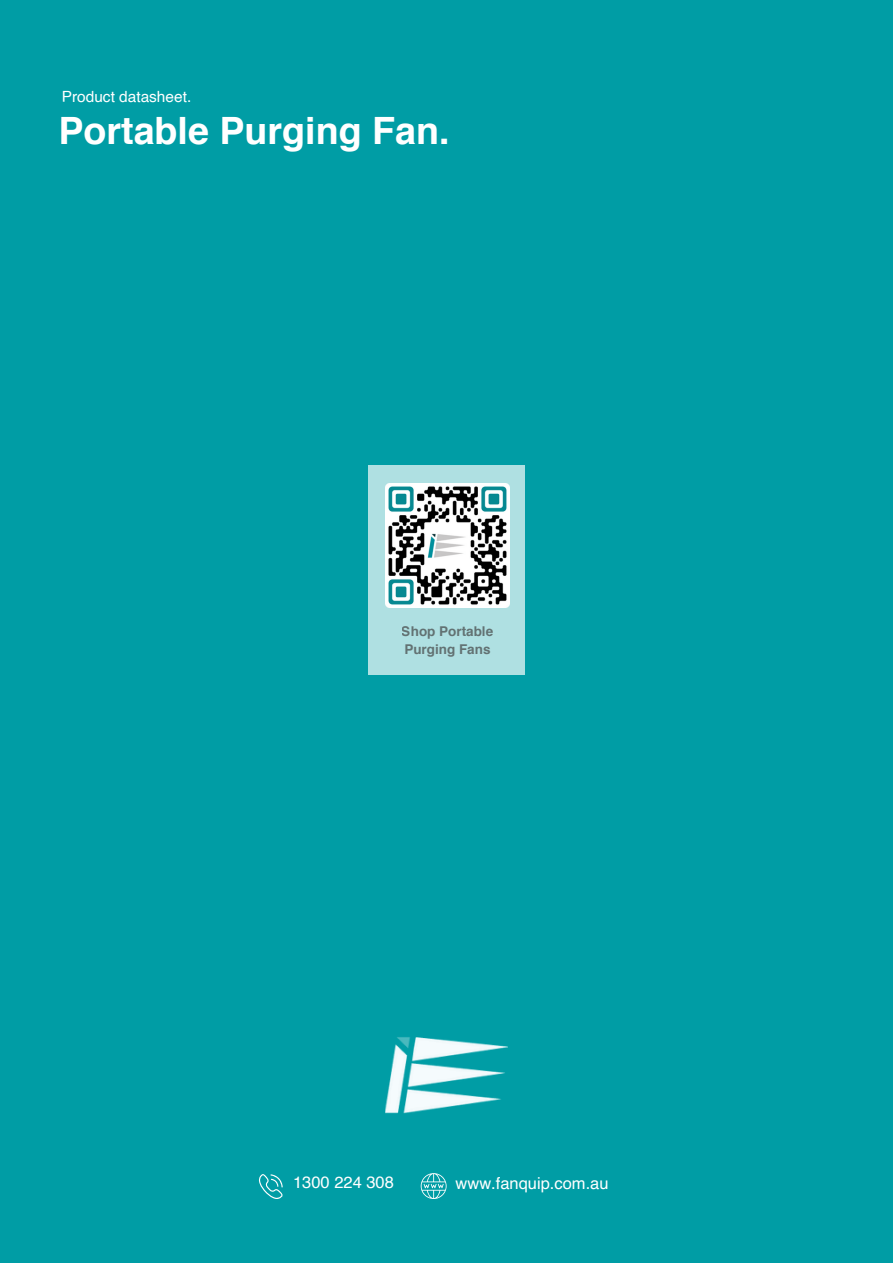
<style>
.page{position:relative;width:893px;height:1264px;background:#fff}
.page>*{position:absolute;margin:0;border:0;box-sizing:border-box;transform-origin:0 0}
.t1{font:700 37.65px "Helvetica";color:#fff}
.t2{font:16.5px "Helvetica";color:#fff}
.t3{font:15.45px "Helvetica";color:#fff}
.t4{font:700 13.5px/18px "Helvetica";color:#3f3f3f}
</style>
<div class="page">
<div style="left:0;top:0;width:892px;height:1262px;background:#009da5"></div>
<img style="left:385px;top:1037px;width:122px;height:77px">
<div style="left:368px;top:465px;width:156px;height:209px;background:#afe0e2"></div>
<svg style="left:420px;top:1173px;width:26px;height:25px"></svg>
<svg style="left:259px;top:1174px;width:24px;height:24px"></svg>
<img style="left:386px;top:483px;width:123px;height:124px">
<p class="t3" style="left:62px;top:90px;width:131px">Product datasheet.</p>
<p class="t1" style="left:58px;top:115px;width:392px">Portable Purging Fan.</p>
<p class="t4" style="left:402px;top:623px;width:93px">Shop Portable<br>Purging Fans</p>
<p class="t2" style="left:293px;top:1175px;width:102px">1300 224 308</p>
<p class="t2" style="left:455px;top:1175px;width:155px">www.fanquip.com.au</p>
</div>
